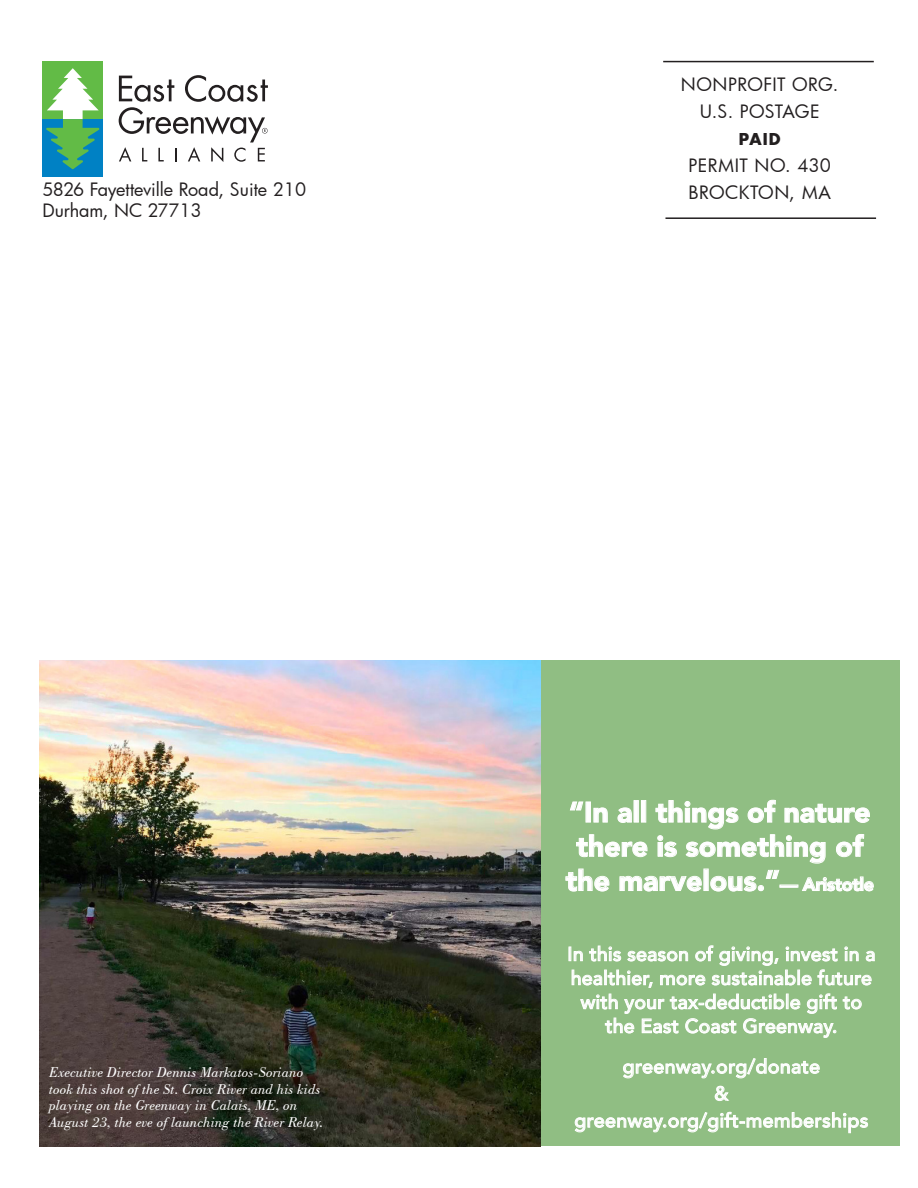
<style>
.page{position:relative;width:918px;height:1188px;background:#fff}
.page>*{position:absolute;margin:0;border:0;box-sizing:border-box;transform-origin:0 0}
.t1{font:900 28.5px/34.2px "Avenir";color:#fff;text-align:center}
.t2{font:500 19.5px/24px "Avenir";letter-spacing:.01em;color:#fff;text-align:center}
.t3{font:18px "Futura";color:#231f20}
.t4{font:18px "Futura";letter-spacing:.03em;color:#231f20}
.t5{font:18px "Futura";letter-spacing:.025em;color:#231f20}
.t6{font:700 18px "Futura";color:#231f20}
.t7{font:italic 15px/16.5px "Bodoni BT";color:#fff}
.s1{font-size:18px}
</style>
<div class="page">
<div style="left:541px;top:660px;width:359px;height:486px;background:#90be83"></div>
<img style="left:39px;top:660px;width:502px;height:486px">
<svg style="left:570px;top:801px;width:14px;height:10px"></svg>
<svg style="left:593px;top:807px;width:15px;height:16px"></svg>
<svg style="left:617px;top:807px;width:15px;height:16px"></svg>
<div style="left:634px;top:801px;width:4px;height:21px;border:1px solid #fff"></div>
<div style="left:642px;top:801px;width:4px;height:21px;border:1px solid #fff"></div>
<svg style="left:576px;top:834px;width:72px;height:23px"></svg>
<svg style="left:655px;top:800px;width:215px;height:64px"></svg>
<svg style="left:565px;top:868px;width:45px;height:24px"></svg>
<svg style="left:619px;top:876px;width:83px;height:16px"></svg>
<svg style="left:710px;top:870px;width:164px;height:22px"></svg>
<svg style="left:569px;top:945px;width:306px;height:93px"></svg>
<svg style="left:623px;top:1058px;width:197px;height:21px"></svg>
<svg style="left:714px;top:1085px;width:15px;height:16px"></svg>
<svg style="left:574px;top:1112px;width:294px;height:21px"></svg>
<svg style="left:119px;top:75px;width:149px;height:87px"></svg>
<div style="left:43px;top:62px;width:60px;height:57px;background:#62bb46"></div>
<div style="left:43px;top:119px;width:60px;height:58px;background:#0081c4"></div>
<svg style="left:46px;top:68px;width:53px;height:101px"></svg>
<hr style="left:663px;top:61px;width:211px;height:1px;background:#231f20">
<hr style="left:665px;top:217px;width:211px;height:2px;background:#231f20">
<p class="t3" style="left:42px;top:177px;width:265px">5826 Fayetteville Road, Suite 210</p>
<p class="t3" style="left:42px;top:199px;width:161px">Durham, NC 27713</p>
<p class="t7" style="left:49px;top:1064px;width:276px">Executive Director Dennis Markatos-Soriano took this shot of the St. Croix River and his kids playing on the Greenway in Calais, ME, on August 23, the eve of launching the River Relay.</p>
<p class="t4" style="left:681px;top:72px;width:159px">NONPROFIT ORG.</p>
<p class="t3" style="left:700px;top:99px;width:122px">U.S. POSTAGE</p>
<p class="t6" style="left:738px;top:126px;width:44px">PAID</p>
<p class="t5" style="left:688px;top:153px;width:144px">PERMIT NO. 430</p>
<p class="t4" style="left:688px;top:180px;width:144px">BROCKTON, MA</p>
<p class="t1" style="left:566px;top:794px;width:310px">“In all things of nature there is something of the marvelous.”<span class="s1">— Aristotle</span></p>
<p class="t2" style="left:567px;top:941px;width:310px">In this season of giving, invest in a healthier, more sustainable future with your tax-deductible gift to the East Coast Greenway.</p>
<p class="t2" style="left:623px;top:1053px;width:199px">greenway.org/donate</p>
<p class="t2" style="left:714px;top:1080px;width:16px">&amp;</p>
<p class="t2" style="left:574px;top:1107px;width:296px">greenway.org/gift-memberships</p>
</div>
